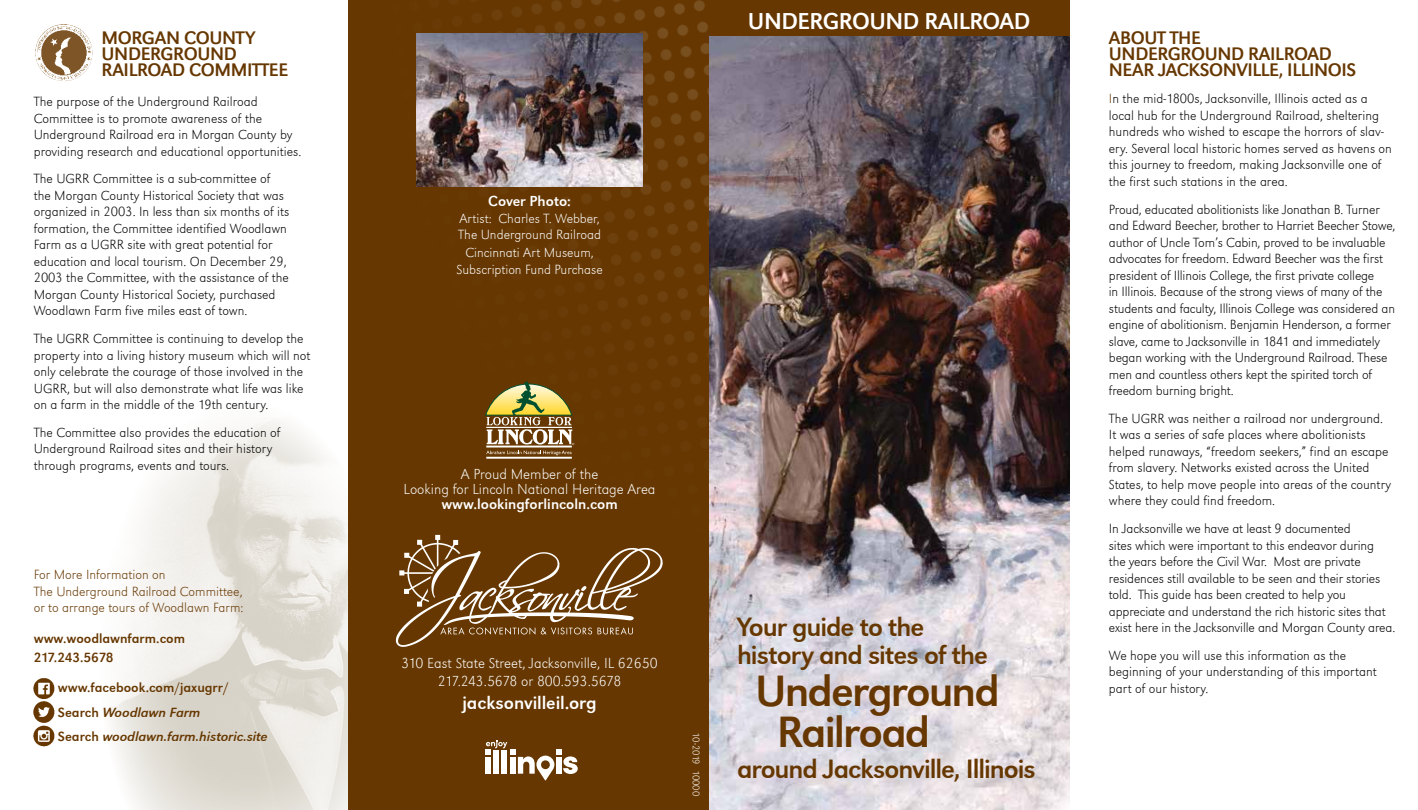
<style>
.page{position:relative;width:1418px;height:810px;background:#fff}
.page>*{position:absolute;margin:0;border:0;box-sizing:border-box;transform-origin:0 0}
.t1{font:45.25px/41px "URW Grotesk T";letter-spacing:-.04em;color:#663700}
.t2{font:27.5px/27.5px "URW Grotesk T";letter-spacing:-.035em;color:#663700}
.t3{font:23.75px "URW Grotesk T";letter-spacing:-.02em;color:#fff}
.t4{font:18.75px/16.2px "URW Grotesk T";letter-spacing:-.02em;color:#663700}
.t5{font:18.75px "URW Grotesk T";letter-spacing:-.005em;color:#fff}
.t6{font:15px/18px "URW Grotesk T Extr Ligh";color:#fff;text-align:center}
.t7{font:15px "URW Grotesk T";color:#fff}
.t8{font:13.75px/16.5px "URW Grotesk T Extr Ligh";color:#000}
.t9{font:13.75px/17.1px "URW Grotesk T Extr Ligh";color:#fff;text-align:center}
.t10{font:13.75px/16.5px "URW Grotesk T Extr Ligh";color:#663700}
.t11{font:italic 13.75px/24.4px "URW Grotesk T";color:#663700}
.t12{font:13.75px/18.8px "URW Grotesk T";color:#663700}
.t13{font:10px "URW Grotesk T Extr Ligh";letter-spacing:-.02em;color:#fff}
.s1{font-style:normal}
.s2{color:#663700}
</style>
<div class="page">
<img style="left:110px;top:420px;width:239px;height:390px">
<div style="left:349px;top:0;width:360px;height:810px;background:#663700"></div>
<img style="left:341px;top:0;width:368px;height:608px">
<img style="left:35px;top:24px;width:33px;height:57px">
<img style="left:709px;top:36px;width:360px;height:774px">
<div style="left:709px;top:0;width:360px;height:36px;background:#663700"></div>
<img style="left:416px;top:34px;width:227px;height:153px">
<img style="left:414px;top:535px;width:23px;height:20px">
<hr style="left:486px;top:457px;width:86px;height:2px;background:#fff">
<hr style="left:486px;top:446px;width:86px;height:2px;background:#fff">
<svg style="left:485px;top:381px;width:89px;height:64px"></svg>
<svg style="left:486px;top:451px;width:85px;height:4px"></svg>
<svg style="left:486px;top:740px;width:92px;height:40px"></svg>
<img style="left:33px;top:678px;width:22px;height:69px">
<h3 class="t4" style="left:102px;top:29px;width:188px">MORGAN COUNTY<br>UNDERGROUND<br>RAILROAD COMMITTEE</h3>
<p class="t8" style="left:34px;top:93px;width:269px">The purpose of the Underground Railroad Committee is to promote awareness of the Underground Railroad era in Morgan County by providing research and educational opportunities.</p>
<p class="t8" style="left:34px;top:170px;width:257px">The UGRR Committee is a sub-committee of the Morgan County Historical Society that was organized in 2003. In less than six months of its formation, the Committee identified Woodlawn Farm as a UGRR site with great potential for education and local tourism. On December 29, 2003 the Committee, with the assistance of the Morgan County Historical Society, purchased Woodlawn Farm five miles east of town.</p>
<p class="t8" style="left:34px;top:330px;width:278px">The UGRR Committee is continuing to develop the property into a living history museum which will not only celebrate the courage of those involved in the UGRR, but will also demonstrate what life was like on a farm in the middle of the 19th century.</p>
<p class="t8" style="left:34px;top:424px;width:248px">The Committee also provides the education of<br>Underground Railroad sites and their history through programs, events and tours.</p>
<p class="t10" style="left:34px;top:566px;width:211px">For More Information on<br>The Underground Railroad Committee, or to arrange tours of Woodlawn Farm:</p>
<p class="t12" style="left:34px;top:629px;width:153px">www.woodlawnfarm.com<br>217.243.5678</p>
<p class="t11" style="left:58px;top:675px;width:211px"><span class="s1">www.facebook.com/jaxugrr/<br>Search</span> Woodlawn Farm<br><span class="s1">Search</span> woodlawn.farm.historic.site</p>
<p class="t7" style="left:488px;top:193px;width:84px">Cover Photo:</p>
<p class="t9" style="left:456px;top:210px;width:148px">Artist: Charles T. Webber,<br>The Underground Railroad<br>Cincinnati Art Museum,<br>Subscription Fund Purchase</p>
<h3 class="t3" style="left:748px;top:8px;width:284px">UNDERGROUND RAILROAD</h3>
<p class="t6" style="left:404px;top:466px;width:253px;line-height:15px">A Proud Member of the<br>Looking for Lincoln National Heritage Area</p>
<p class="t7" style="left:441px;top:495px;width:178px">www.lookingforlincoln.com</p>
<p class="t6" style="left:401px;top:654px;width:257px">310 East State Street, Jacksonville, IL 62650<br>217.243.5678 or 800.593.5678</p>
<h3 class="t5" style="left:462px;top:692px;width:136px">jacksonvilleil.org</h3>
<p class="t13" style="left:702px;top:732px;width:65px;rotate:90deg">10-2019 10000</p>
<h2 class="t2" style="left:737px;top:613px;width:252px">Your guide to the history and sites of the</h2>
<h1 class="t1" style="left:777px;top:670px;width:224px;text-indent:-22px">Underground<br>Railroad</h1>
<h2 class="t2" style="left:737px;top:755px;width:300px">around Jacksonville, Illinois</h2>
<h3 class="t4" style="left:1108px;top:29px;width:249px">ABOUT THE<br>UNDERGROUND RAILROAD<br>NEAR JACKSONVILLE, ILLINOIS</h3>
<p class="t8" style="left:1108px;top:91px;width:285px"><span class="s2">I</span>n the mid-1800s, Jacksonville, Illinois acted as a local hub for the Underground Railroad, sheltering hundreds who wished to escape the horrors of slav&shy;ery. Several local historic homes served as havens on this journey to freedom, making Jacksonville one of the first such stations in the area.</p>
<p class="t8" style="left:1108px;top:201px;width:288px">Proud, educated abolitionists like Jonathan B. Turner and Edward Beecher, brother to Harriet Beecher Stowe, author of Uncle Tom’s Cabin, proved to be invaluable advocates for freedom. Edward Beecher was the first president of Illinois College, the first private college<br>in Illinois. Because of the strong views of many of the students and faculty, Illinois College was considered an engine of abolitionism. Benjamin Henderson, a former slave, came to Jacksonville in 1841 and immediately began working with the Underground Railroad. These men and countless others kept the spirited torch of freedom burning bright.</p>
<p class="t8" style="left:1108px;top:410px;width:284px">The UGRR was neither a railroad nor underground.<br>It was a series of safe places where abolitionists helped runaways, “freedom seekers,” find an escape from slavery. Networks existed across the United States, to help move people into areas of the country where they could find freedom.</p>
<p class="t8" style="left:1108px;top:520px;width:288px">In Jacksonville we have at least 9 documented<br>sites which were important to this endeavor during<br>the years before the Civil War. Most are private residences still available to be seen and their stories told. This guide has been created to help you appreciate and understand the rich historic sites that exist here in the Jacksonville and Morgan County area.</p>
<p class="t8" style="left:1108px;top:647px;width:269px">We hope you will use this information as the beginning of your understanding of this important part of our history.</p>
</div>
